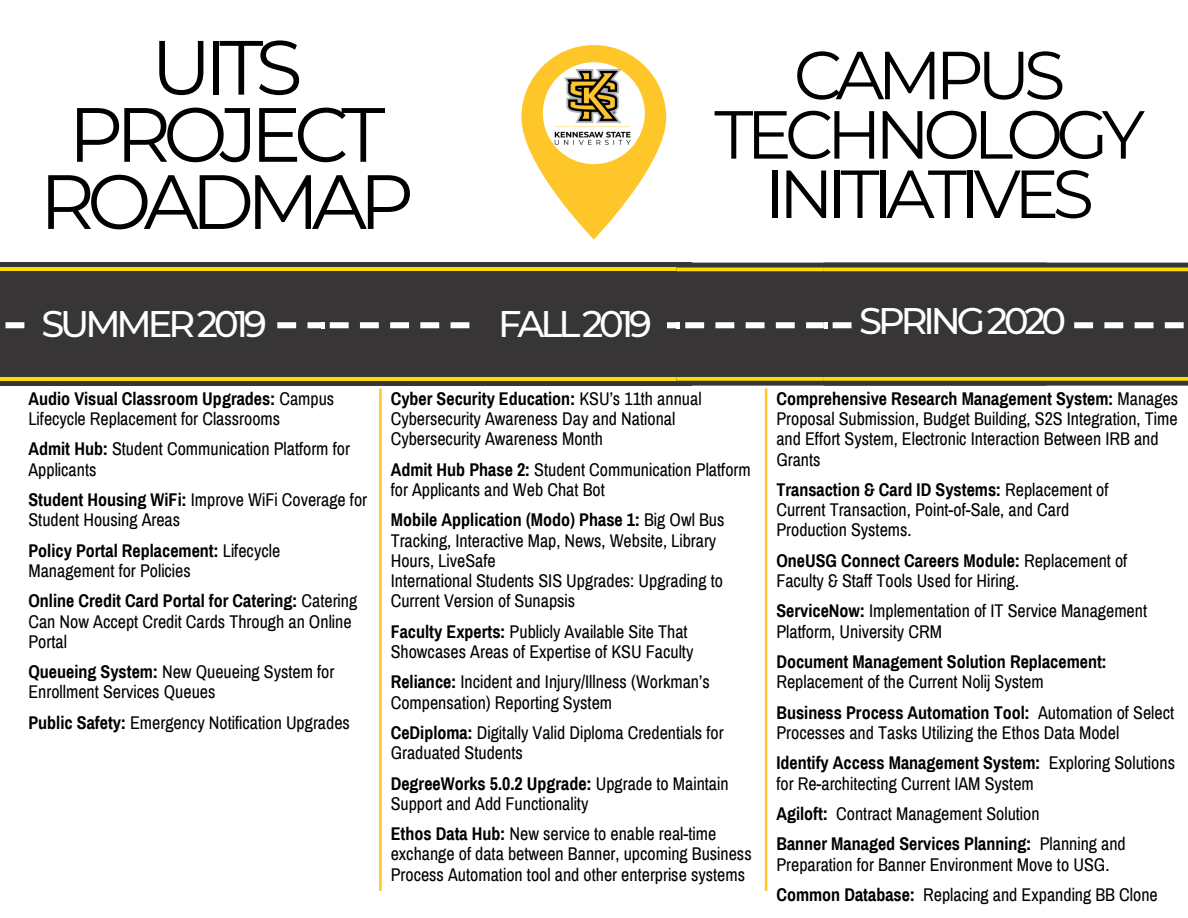
<style>
.page{position:relative;width:1188px;height:918px;background:#fff}
.page>*{position:absolute;margin:0;border:0;box-sizing:border-box;transform-origin:0 0}
.t1{font:76.8px/67.2px "Montserrat";letter-spacing:-.1em;color:#000;text-align:center}
.t2{font:67.8px/59.4px "Montserrat";letter-spacing:-.1em;color:#000;text-align:center}
.t3{font:500 36.9px "Montserrat";letter-spacing:-.11em;color:#fff}
.t4{font:18px/20.2px "Archivo Narrow";color:#000}
.t5{font:700 18px "Archivo Narrow";color:#000}
.s1{font-weight:700}
</style>
<div class="page">
<svg style="left:521px;top:45px;width:145px;height:195px"></svg>
<img style="left:541px;top:69px;width:103px;height:78px">
<div style="left:0;top:263px;width:337px;height:123px;background:#383536"></div>
<hr style="left:0;top:268px;width:337px;height:3px;background:#fddc03">
<hr style="left:0;top:377px;width:337px;height:4px;background:#fddc03">
<div style="left:321px;top:263px;width:370px;height:123px;background:#383536"></div>
<hr style="left:321px;top:268px;width:370px;height:3px;background:#fddc03">
<hr style="left:321px;top:377px;width:370px;height:4px;background:#fddc03">
<div style="left:676px;top:263px;width:371px;height:123px;background:#383536"></div>
<hr style="left:676px;top:268px;width:371px;height:3px;background:#fddc03">
<svg style="left:676px;top:377px;width:148px;height:4px"></svg>
<div style="left:824px;top:263px;width:364px;height:123px;background:#383536"></div>
<hr style="left:824px;top:268px;width:364px;height:3px;background:#fddc03">
<svg style="left:824px;top:377px;width:364px;height:4px"></svg>
<svg style="left:5px;top:322px;width:1179px;height:6px"></svg>
<div style="left:36px;top:295px;width:240px;height:58px;background:#383536"></div>
<div style="left:471px;top:295px;width:195px;height:58px;background:#383536"></div>
<div style="left:859px;top:295px;width:211px;height:58px;background:#383536"></div>
<svg style="left:765px;top:388px;width:2px;height:503px"></svg>
<svg style="left:379px;top:388px;width:3px;height:503px;background:#ffce48"></svg>
<h1 class="t1" style="left:39px;top:34px;width:376px">UITS<br>PROJECT<br>ROADMAP</h1>
<h3 class="t3" style="left:41px;top:301px;width:227px">SUMMER 2019</h3>
<h3 class="t3" style="left:498px;top:301px;width:155px">FALL 2019</h3>
<h2 class="t2" style="left:714px;top:45px;width:432px">CAMPUS<br>TECHNOLOGY<br>INITIATIVES</h2>
<h3 class="t3" style="left:859px;top:298px;width:208px">SPRING 2020</h3>
<p class="t4" style="left:28px;top:389px;width:307px"><span class="s1">Audio Visual Classroom Upgrades:</span> Campus<br>Lifecycle Replacement for Classrooms</p>
<p class="t4" style="left:28px;top:439px;width:323px"><span class="s1">Admit Hub:</span> Student Communication Platform for<br>Applicants</p>
<p class="t4" style="left:28px;top:490px;width:340px"><span class="s1">Student Housing WiFi:</span> Improve WiFi Coverage for<br>Student Housing Areas</p>
<p class="t4" style="left:28px;top:541px;width:253px"><span class="s1">Policy Portal Replacement:</span> Lifecycle<br>Management for Policies</p>
<p class="t4" style="left:28px;top:591px;width:330px"><span class="s1">Online Credit Card Portal for Catering:</span> Catering<br>Can Now Accept Credit Cards Through an Online<br>Portal</p>
<p class="t4" style="left:28px;top:662px;width:307px"><span class="s1">Queueing System:</span> New Queueing System for<br>Enrollment Services Queues</p>
<p class="t4" style="left:28px;top:713px;width:323px"><span class="s1">Public Safety:</span> Emergency Notification Upgrades</p>
<p class="t4" style="left:391px;top:389px;width:312px"><span class="s1">Cyber Security Education:</span> KSU’s 11th annual<br>Cybersecurity Awareness Day and National<br>Cybersecurity Awareness Month</p>
<p class="t4" style="left:391px;top:460px;width:362px"><span class="s1">Admit Hub Phase 2:</span> Student Communication Platform for Applicants and Web Chat Bot</p>
<p class="t4" style="left:391px;top:510px;width:335px"><span class="s1">Mobile Application (Modo) Phase 1:</span> Big Owl Bus Tracking, Interactive Map, News, Website, Library Hours, LiveSafe<br>International Students SIS Upgrades: Upgrading to Current Version of Sunapsis</p>
<p class="t4" style="left:391px;top:622px;width:304px"><span class="s1">Faculty Experts:</span> Publicly Available Site That<br>Showcases Areas of Expertise of KSU Faculty</p>
<p class="t4" style="left:391px;top:672px;width:321px"><span class="s1">Reliance:</span> Incident and Injury/Illness (Workman’s<br>Compensation) Reporting System</p>
<p class="t4" style="left:391px;top:723px;width:334px"><span class="s1">CeDiploma:</span> Digitally Valid Diploma Credentials for<br>Graduated Students</p>
<p class="t4" style="left:391px;top:773px;width:339px"><span class="s1">DegreeWorks 5.0.2 Upgrade:</span> Upgrade to Maintain<br>Support and Add Functionality</p>
<p class="t4" style="left:391px;top:824px;width:363px"><span class="s1">Ethos Data Hub:</span> New service to enable real-time exchange of data between Banner, upcoming Business<br>Process Automation tool and other enterprise systems</p>
<p class="t4" style="left:776px;top:389px;width:403px"><span class="s1">Comprehensive Research Management System:</span> Manages Proposal Submission, Budget Building, S2S Integration, Time and Effort System, Electronic Interaction Between IRB and Grants</p>
<p class="t4" style="left:776px;top:480px;width:334px"><span class="s1">Transaction &amp; Card ID Systems:</span> Replacement of<br>Current Transaction, Point-of-Sale, and Card<br>Production Systems.</p>
<p class="t4" style="left:776px;top:551px;width:353px"><span class="s1">OneUSG Connect Careers Module:</span> Replacement of<br>Faculty &amp; Staff Tools Used for Hiring.</p>
<p class="t4" style="left:776px;top:601px;width:372px"><span class="s1">ServiceNow:</span> Implementation of IT Service Management<br>Platform, University CRM</p>
<p class="t5" style="left:776px;top:652px;width:332px">Document Management Solution Replacement:</p>
<p class="t4" style="left:776px;top:667px;width:399px;line-height:30.3px">Replacement of the Current Nolij System<br><span class="s1">Business Process Automation Tool:</span> Automation of Select</p>
<p class="t4" style="left:776px;top:718px;width:400px;line-height:30.3px">Processes and Tasks Utilizing the Ethos Data Model<br><span class="s1">Identify Access Management System:</span> Exploring Solutions</p>
<p class="t4" style="left:776px;top:768px;width:351px;line-height:30.3px">for Re-architecting Current IAM System<br><span class="s1">Agiloft:</span> Contract Management Solution<br><span class="s1">Banner Managed Services Planning:</span> Planning and</p>
<p class="t4" style="left:776px;top:849px;width:383px;line-height:30.3px">Preparation for Banner Environment Move to USG.<br><span class="s1">Common Database:</span> Replacing and Expanding BB Clone</p>
</div>
